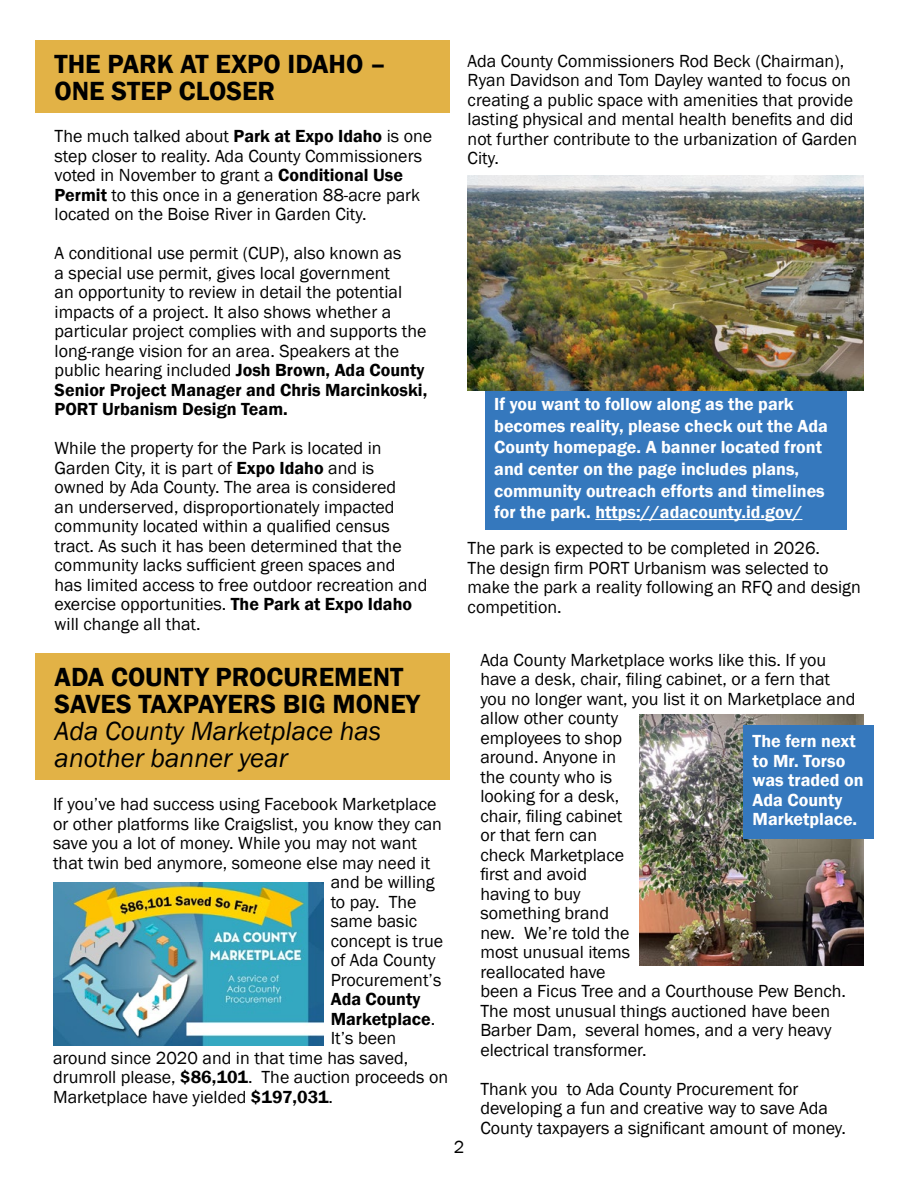
<style>
.page{position:relative;width:918px;height:1188px;background:#fff}
.page>*{position:absolute;margin:0;border:0;box-sizing:border-box;transform-origin:0 0}
.t1{font:600 27px/27px "Franklin Gothic";color:#000}
.t2{font:italic 27px/27px "Franklin Gothic";color:#000}
.t3{font:18px/19.5px "Franklin Gothic";color:#000}
.t4{font:600 18px/21.6px "Franklin Gothic";color:#fff}
.t5{font:600 18px "Franklin Gothic";color:#000}
.s1{font-weight:600}
.s2{font-weight:400}
</style>
<div class="page">
<div style="left:35px;top:40px;width:414px;height:73px;background:#e2b246"></div>
<div style="left:35px;top:653px;width:414px;height:127px;background:#e2b246"></div>
<div style="left:485px;top:390px;width:362px;height:139px;background:#3578bd"></div>
<hr style="left:595px;top:519px;width:207px;height:1px;background:#fff">
<img style="left:468px;top:176px;width:396px;height:214px">
<img style="left:53px;top:882px;width:271px;height:163px">
<img style="left:639px;top:715px;width:225px;height:251px">
<div style="left:743px;top:726px;width:131px;height:113px;background:#3578bd"></div>
<h1 class="t1" style="left:55px;top:51px;width:333px">THE PARK AT EXPO IDAHO –<br>ONE STEP CLOSER</h1>
<p class="t3" style="left:55px;top:127px;width:379px">The much talked about <span class="s1">Park at Expo Idaho</span> is one step closer to reality. Ada County Commissioners voted in November to grant a <span class="s1">Conditional Use Permit</span> to this once in a generation 88-acre park located on the Boise River in Garden City.</p>
<p class="t3" style="left:55px;top:244px;width:374px">A conditional use permit (CUP), also known as<br>a special use permit, gives local government<br>an opportunity to review in detail the potential impacts of a project. It also shows whether a particular project complies with and supports the long-range vision for an area. Speakers at the public hearing included <span class="s1">Josh Brown, Ada County Senior Project Manager and Chris Marcinkoski, PORT Urbanism Design Team.</span></p>
<p class="t3" style="left:55px;top:439px;width:374px">While the property for the Park is located in Garden City, it is part of <span class="s1">Expo Idaho</span> and is owned by Ada County. The area is considered<br>an underserved, disproportionately impacted community located within a qualified census tract. As such it has been determined that the community lacks sufficient green spaces and has limited access to free outdoor recreation and exercise opportunities. <span class="s1">The Park at Expo Idaho </span>will change all that.</p>
<h1 class="t1" style="left:55px;top:664px;width:367px">ADA COUNTY PROCUREMENT<br>SAVES TAXPAYERS BIG MONEY</h1>
<h1 class="t2" style="left:55px;top:718px;width:328px">Ada County Marketplace has another banner year</h1>
<p class="t3" style="left:53px;top:795px;width:385px">If you’ve had success using Facebook Marketplace</p>
<p class="t3" style="left:53px;top:815px;width:390px">or other platforms like Craigslist, you know they can</p>
<p class="t3" style="left:53px;top:834px;width:365px">save you a lot of money. While you may not want</p>
<p class="t3" style="left:53px;top:854px;width:379px">that twin bed anymore, someone else may need it</p>
<p class="t3" style="left:331px;top:873px;width:106px">and be willing</p>
<p class="t3" style="left:331px;top:893px;width:87px">to pay. The</p>
<p class="t3" style="left:331px;top:912px;width:88px">same basic</p>
<p class="t3" style="left:331px;top:932px;width:114px">concept is true</p>
<p class="t3" style="left:331px;top:951px;width:106px">of Ada County</p>
<p class="t3" style="left:331px;top:971px;width:112px">Procurement’s</p>
<p class="t5" style="left:331px;top:988px;width:91px">Ada County</p>
<p class="t5" style="left:331px;top:1008px;width:106px">Marketplace<span class="s2">.</span></p>
<p class="t3" style="left:331px;top:1029px;width:67px">It’s been</p>
<p class="t3" style="left:53px;top:1049px;width:357px">around since 2020 and in that time has saved,</p>
<p class="t3" style="left:53px;top:1068px;width:397px">drumroll please, <span class="s1">$86,101</span>. The auction proceeds on</p>
<p class="t3" style="left:53px;top:1087px;width:281px">Marketplace have yielded <span class="s1">$197,031</span>.</p>
<p class="t3" style="left:468px;top:51px;width:391px">Ada County Commissioners Rod Beck (Chairman), Ryan Davidson and Tom Dayley wanted to focus on creating a public space with amenities that provide lasting physical and mental health benefits and did not further contribute to the urbanization of Garden City.</p>
<p class="t4" style="left:494px;top:394px;width:335px">If you want to follow along as the park becomes reality, please check out the Ada County homepage. A banner located front and center on the page includes plans, community outreach efforts and timelines for the park. https://adacounty.id.gov/</p>
<p class="t3" style="left:468px;top:539px;width:395px">The park is expected to be completed in 2026.<br>The design firm PORT Urbanism was selected to make the park a reality following an RFQ and design competition.</p>
<p class="t3" style="left:480px;top:651px;width:377px">Ada County Marketplace works like this. If you have a desk, chair, filing cabinet, or a fern that you no longer want, you list it on Marketplace and allow other county<br>employees to shop<br>around. Anyone in<br>the county who is<br>looking for a desk,<br>chair, filing cabinet<br>or that fern can<br>check Marketplace<br>first and avoid<br>having to buy<br>something brand<br>new. We’re told the<br>most unusual items<br>reallocated have<br>been a Ficus Tree and a Courthouse Pew Bench.<br>The most unusual things auctioned have been<br>Barber Dam, several homes, and a very heavy electrical transformer.</p>
<p class="t3" style="left:480px;top:1080px;width:367px">Thank you to Ada County Procurement for developing a fun and creative way to save Ada<br>County taxpayers a significant amount of money.</p>
<p class="t4" style="left:753px;top:732px;width:112px;line-height:19.5px">The fern next to Mr. Torso was traded on<br>Ada County<br>Marketplace.</p>
<p class="t3" style="left:454px;top:1138px;width:12px">2</p>
</div>
